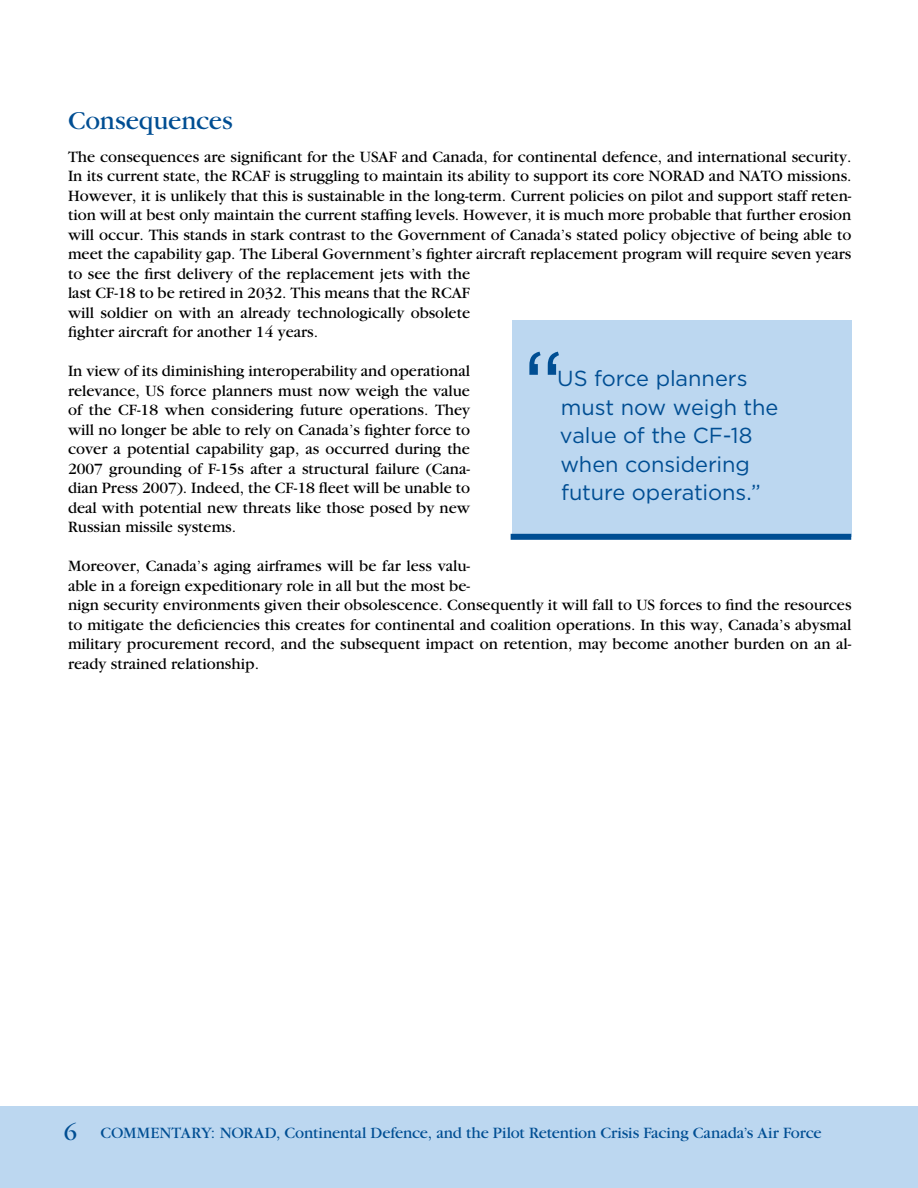
<style>
.page{position:relative;width:918px;height:1188px;background:#fff}
.page>*{position:absolute;margin:0;border:0;box-sizing:border-box;transform-origin:0 0}
.t1{font:102px "Gotham";color:#004e93;scale:.9 1}
.t2{font:27px "Garamond";letter-spacing:-.005em;color:#004e93}
.t3{font:21.75px/28.5px "Gotham";letter-spacing:-.005em;color:#004e93}
.t4{font:16.5px/19.5px "Garamond";color:#000}
.t5{font:16.5px "Garamond";letter-spacing:-.01em;color:#004e93}
.s1{font-size:24px}
</style>
<div class="page">
<div style="left:0;top:1106px;width:918px;height:82px;background:#bcd7f0"></div>
<div style="left:512px;top:320px;width:339px;height:217px;background:#bcd7f0"></div>
<div style="left:511px;top:534px;width:340px;height:6px;background:#004e93"></div>
<h2 class="t2" style="left:68px;top:106px;width:166px">Consequences</h2>
<p class="t4" style="left:68px;top:147px;width:785px">The consequences are significant for the USAF and Canada, for continental defence, and international security.<br>In its current state, the RCAF is struggling to maintain its ability to support its core NORAD and NATO missions.<br>However, it is unlikely that this is sustainable in the long-term. Current policies on pilot and support staff reten&shy;tion will at best only maintain the current staffing levels. However, it is much more probable that further erosion will occur. This stands in stark contrast to the Government of Canada’s stated policy objective of being able to meet the capability gap. The Liberal Government’s fighter aircraft replacement program will require seven years to see the first delivery of the replacement jets with the<br>last CF-18 to be retired in 2032. This means that the RCAF<br>will soldier on with an already technologically obsolete<br>fighter aircraft for another 14 years.</p>
<p class="t4" style="left:68px;top:361px;width:404px;text-align:justify">In view of its diminishing interoperability and operational relevance, US force planners must now weigh the value of the CF-18 when considering future operations. They will no longer be able to rely on Canada’s fighter force to cover a potential capability gap, as occurred during the 2007 grounding of F-15s after a structural failure (Cana&shy;dian Press 2007). Indeed, the CF-18 fleet will be unable to deal with potential new threats like those posed by new Russian missile systems.</p>
<p class="t4" style="left:68px;top:556px;width:785px">Moreover, Canada’s aging airframes will be far less valu-<br>able in a foreign expeditionary role in all but the most be-<br>nign security environments given their obsolescence. Consequently it will fall to US forces to find the resources to mitigate the deficiencies this creates for continental and coalition operations. In this way, Canada’s abysmal military procurement record, and the subsequent impact on retention, may become another burden on an al&shy;ready strained relationship.</p>
<h1 class="t1" style="left:523px;top:331px;width:47px">“</h1>
<h3 class="t3" style="left:557px;top:364px;width:223px">US force planners must now weigh the value of the CF-18 when considering future operations.”</h3>
<p class="t5" style="left:64px;top:1125px;width:759px"><span class="s1">6</span> COMMENTARY: NORAD, Continental Defence, and the Pilot Retention Crisis Facing Canada’s Air Force</p>
</div>
